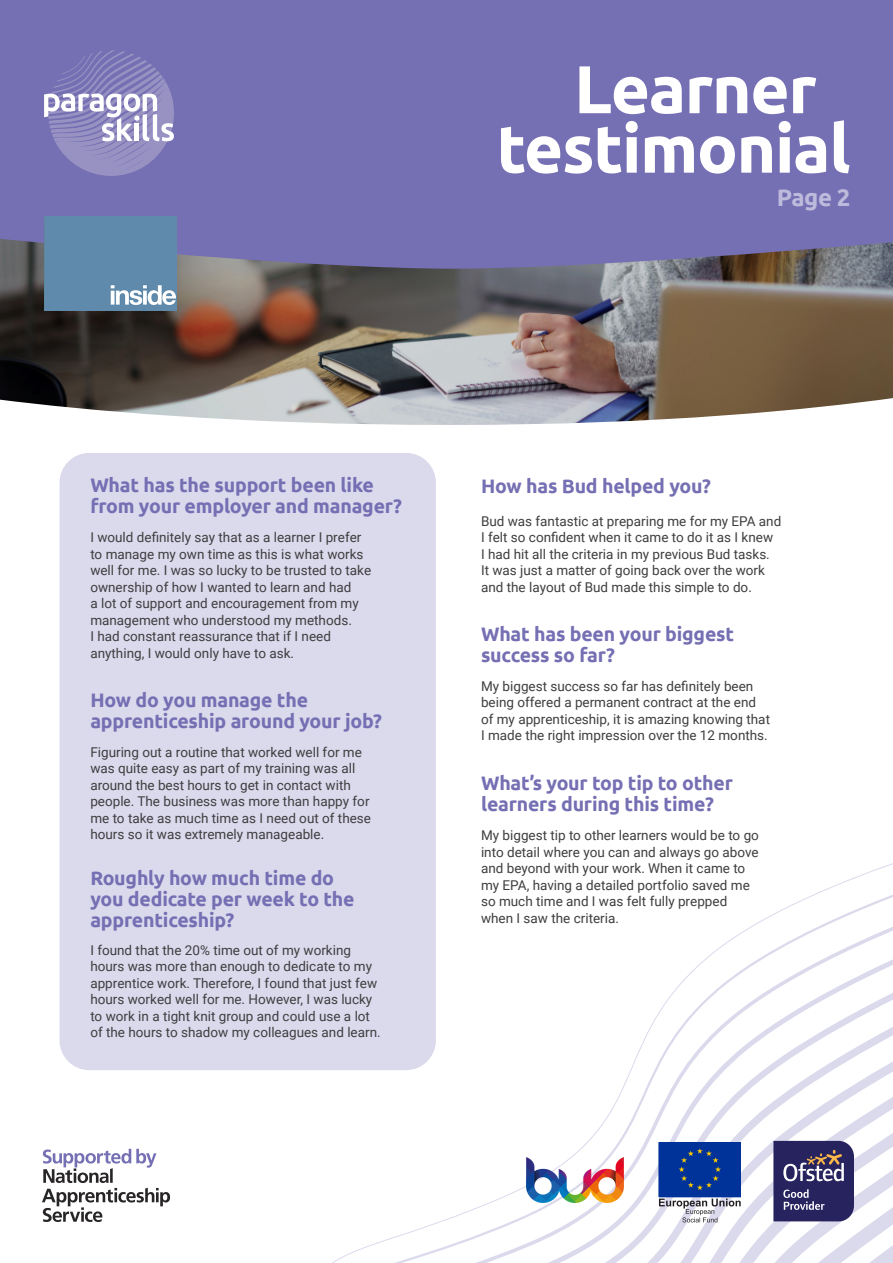
<style>
.page{position:relative;width:893px;height:1263px;background:#fff}
.page>*{position:absolute;margin:0;border:0;box-sizing:border-box;transform-origin:0 0}
.t1{font:700 67.5px "Ubuntu";letter-spacing:-.02em;color:#fff}
.t2{font:700 24px "Ubuntu";color:#bdbadb}
.t3{font:700 19.5px/21px "Ubuntu";letter-spacing:-.01em;color:#756fb3}
.t4{font:13.5px/16.5px "Roboto";color:#3e3e3f}
</style>
<div class="page">
<div style="left:0;top:0;width:893px;height:239px;background:#756fb3"></div>
<img style="left:0;top:239px;width:893px;height:186px">
<svg style="left:332px;top:863px;width:561px;height:400px"></svg>
<div style="left:60px;top:453px;width:376px;height:617px;background:#dbd9ec;border-radius:30px"></div>
<svg style="left:773px;top:1141px;width:81px;height:80px;background:#454070"></svg>
<svg style="left:659px;top:1198px;width:82px;height:24px"></svg>
<div style="left:659px;top:1142px;width:82px;height:55px;background:#039"></div>
<svg style="left:679px;top:1148px;width:42px;height:42px"></svg>
<svg style="left:42px;top:1149px;width:128px;height:73px"></svg>
<svg style="left:44px;top:50px;width:130px;height:126px;background:#948fc3"></svg>
<img style="left:44px;top:217px;width:132px;height:93px">
<img style="left:526px;top:1157px;width:97px;height:45px">
<p class="t1" style="left:574px;top:48px;width:244px">Learner</p>
<p class="t1" style="left:497px;top:108px;width:355px">testimonial</p>
<p class="t2" style="left:777px;top:183px;width:75px">Page 2</p>
<p class="t3" style="left:90px;top:474px;width:285px">What has the support been like</p>
<p class="t3" style="left:90px;top:495px;width:313px">from your employer and manager?</p>
<p class="t4" style="left:90px;top:529px;width:282px">I would definitely say that as a learner I prefer to manage my own time as this is what works well for me. I was so lucky to be trusted to take ownership of how I wanted to learn and had<br>a lot of support and encouragement from my management who understood my methods.<br>I had constant reassurance that if I need anything, I would only have to ask.</p>
<p class="t3" style="left:90px;top:689px;width:293px">How do you manage the apprenticeship around your job?</p>
<p class="t4" style="left:90px;top:743px;width:282px">Figuring out a routine that worked well for me was quite easy as part of my training was all around the best hours to get in contact with people. The business was more than happy for me to take as much time as I need out of these hours so it was extremely manageable.</p>
<p class="t3" style="left:90px;top:867px;width:266px">Roughly how much time do you dedicate per week to the apprenticeship?</p>
<p class="t4" style="left:90px;top:941px;width:292px">I found that the 20% time out of my working hours was more than enough to dedicate to my apprentice work. Therefore, I found that just few hours worked well for me. However, I was lucky to work in a tight knit group and could use a lot of the hours to shadow my colleagues and learn.</p>
<p class="t3" style="left:481px;top:475px;width:231px">How has Bud helped you?</p>
<p class="t4" style="left:481px;top:512px;width:302px">Bud was fantastic at preparing me for my EPA and I felt so confident when it came to do it as I knew<br>I had hit all the criteria in my previous Bud tasks.<br>It was just a matter of going back over the work and the layout of Bud made this simple to do.</p>
<p class="t3" style="left:481px;top:623px;width:255px">What has been your biggest success so far?</p>
<p class="t4" style="left:481px;top:677px;width:291px">My biggest success so far has definitely been being offered a permanent contract at the end of my apprenticeship, it is amazing knowing that I made the right impression over the 12 months.</p>
<p class="t3" style="left:481px;top:772px;width:253px">What’s your top tip to other learners during this time?</p>
<p class="t4" style="left:481px;top:827px;width:279px">My biggest tip to other learners would be to go into detail where you can and always go above and beyond with your work. When it came to my EPA, having a detailed portfolio saved me so much time and I was felt fully prepped when I saw the criteria.</p>
</div>
